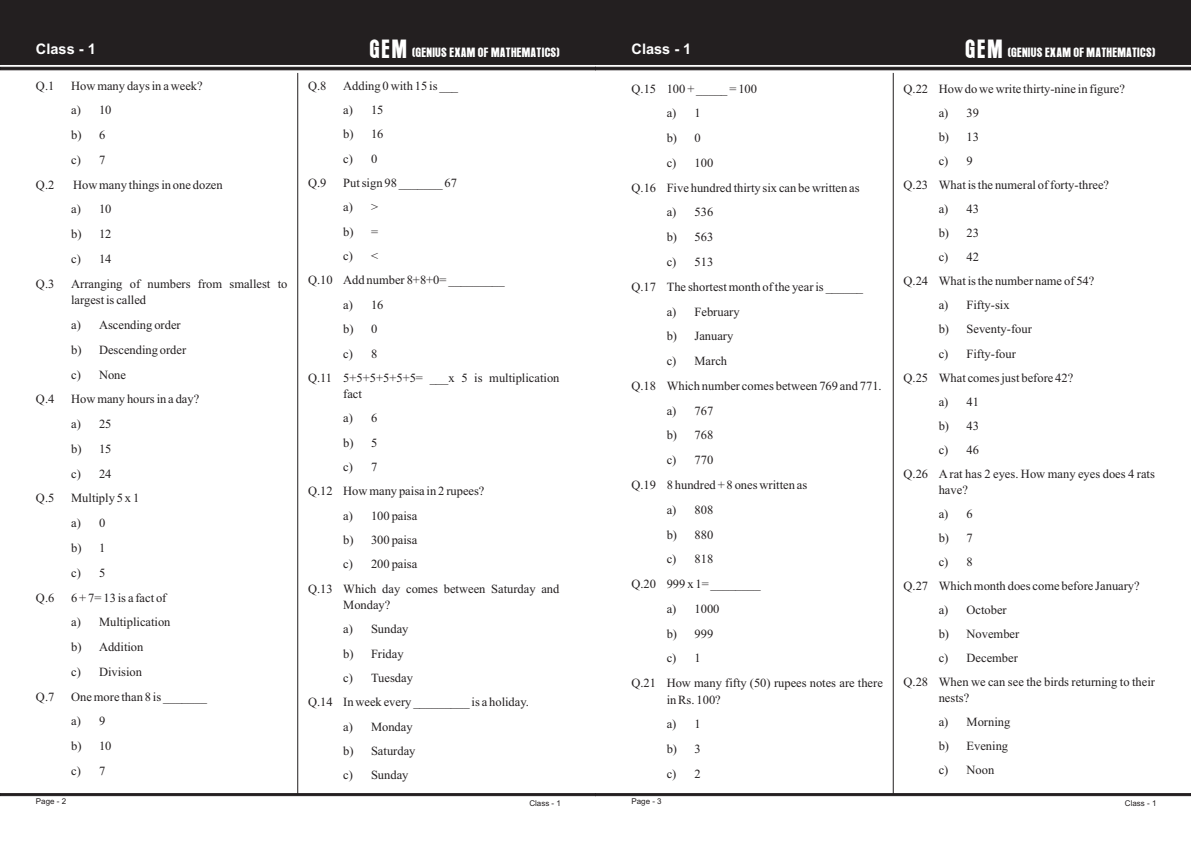
<style>
.page{position:relative;width:1191px;height:842px;background:#fff}
.page>*{position:absolute;margin:0;border:0;box-sizing:border-box;transform-origin:0 0}
.t1{font:700 14.5px "Arial";color:#fff}
.t2{font:12.5px/24.8px "Times New Roman";color:#231f20}
.t3{font:11.7px "Aurora";color:#fff}
.t4{font:8px "Arial";color:#231f20}
.s1{font-size:23px}
</style>
<div class="page">
<hr style="left:297px;top:73px;width:1px;height:721px;background:#231f20">
<svg style="left:0;top:793px;width:1191px;height:3px;background:#2b2728"></svg>
<div style="left:0;top:0;width:1191px;height:70px;background:#231f20"></div>
<hr style="left:892px;top:73px;width:1px;height:721px;background:#231f20">
<p class="t1" style="left:36px;top:43px;width:61px">Class - 1</p>
<p class="t3" style="left:370px;top:47px;width:192px"><span class="s1">GEM</span> (GENIUS EXAM OF MATHEMATICS)</p>
<p class="t2" style="left:36px;top:74px;width:20px">Q.1</p>
<p class="t2" style="left:71px;top:74px;width:133px">How many days in a week? a) 10<br>b) 6<br>c) 7</p>
<p class="t2" style="left:36px;top:173px;width:20px">Q.2</p>
<p class="t2" style="left:71px;top:173px;width:153px">How many things in one dozen a) 10<br>b) 12<br>c) 14</p>
<p class="t2" style="left:36px;top:272px;width:20px">Q.3</p>
<p class="t2" style="left:71px;top:277px;width:218px;line-height:16.4px">Arranging of numbers from smallest to largest is called</p>
<p class="t2" style="left:71px;top:314px;width:117px">a) Ascending order b) Descending order c) None</p>
<p class="t2" style="left:36px;top:388px;width:20px">Q.4</p>
<p class="t2" style="left:71px;top:388px;width:130px">How many hours in a day? a) 25<br>b) 15<br>c) 24</p>
<p class="t2" style="left:36px;top:487px;width:20px">Q.5</p>
<p class="t2" style="left:71px;top:487px;width:70px">Multiply 5 x 1 a) 0<br>b) 1<br>c) 5</p>
<p class="t2" style="left:36px;top:586px;width:20px">Q.6</p>
<p class="t2" style="left:71px;top:586px;width:101px">6 + 7= 13 is a fact of a) Multiplication b) Addition<br>c) Division</p>
<p class="t2" style="left:36px;top:685px;width:20px">Q.7</p>
<p class="t2" style="left:71px;top:685px;width:137px">One more than 8 is _______ a) 9<br>b) 10<br>c) 7</p>
<p class="t2" style="left:308px;top:74px;width:20px">Q.8</p>
<p class="t2" style="left:343px;top:74px;width:116px;line-height:24.4px">Adding 0 with 15 is ___ a) 15<br>b) 16<br>c) 0</p>
<p class="t2" style="left:308px;top:172px;width:20px">Q.9</p>
<p class="t2" style="left:343px;top:172px;width:115px">Put sign 98 _______ 67</p>
<p class="t2" style="left:343px;top:196px;width:36px">a) &gt;</p>
<p class="t2" style="left:343px;top:220px;width:36px">b) =</p>
<p class="t2" style="left:343px;top:245px;width:36px">c) &lt;</p>
<p class="t2" style="left:308px;top:269px;width:198px">Q.10 Add number 8+8+0= _________</p>
<p class="t2" style="left:343px;top:293px;width:42px">a) 16</p>
<p class="t2" style="left:343px;top:318px;width:36px">b) 0</p>
<p class="t2" style="left:343px;top:342px;width:36px">c) 8</p>
<p class="t2" style="left:308px;top:367px;width:253px">Q.11 5+5+5+5+5+5= ___x 5 is multiplication</p>
<p class="t2" style="left:343px;top:382px;width:20px">fact</p>
<p class="t2" style="left:343px;top:407px;width:36px">a) 6</p>
<p class="t2" style="left:343px;top:431px;width:36px">b) 5</p>
<p class="t2" style="left:343px;top:456px;width:36px">c) 7</p>
<p class="t2" style="left:308px;top:480px;width:178px">Q.12 How many paisa in 2 rupees?</p>
<p class="t2" style="left:343px;top:504px;width:76px">a) 100 paisa</p>
<p class="t2" style="left:343px;top:529px;width:76px">b) 300 paisa</p>
<p class="t2" style="left:343px;top:553px;width:76px">c) 200 paisa</p>
<p class="t2" style="left:308px;top:577px;width:253px">Q.13 Which day comes between Saturday and</p>
<p class="t2" style="left:343px;top:593px;width:49px">Monday?</p>
<p class="t2" style="left:343px;top:618px;width:67px">a) Sunday</p>
<p class="t2" style="left:343px;top:642px;width:62px">b) Friday</p>
<p class="t2" style="left:343px;top:666px;width:71px">c) Tuesday</p>
<p class="t2" style="left:308px;top:691px;width:222px">Q.14 In week every _________ is a holiday.</p>
<p class="t2" style="left:343px;top:715px;width:71px">a) Monday</p>
<p class="t2" style="left:343px;top:739px;width:74px">b) Saturday</p>
<p class="t2" style="left:343px;top:764px;width:67px">c) Sunday</p>
<p class="t1" style="left:631px;top:43px;width:61px">Class - 1</p>
<p class="t3" style="left:965px;top:47px;width:192px"><span class="s1">GEM</span> (GENIUS EXAM OF MATHEMATICS)</p>
<p class="t2" style="left:903px;top:77px;width:223px">Q.22 How do we write thirty-nine in figure?</p>
<p class="t2" style="left:938px;top:101px;width:42px">a) 39</p>
<p class="t2" style="left:938px;top:125px;width:42px">b) 13</p>
<p class="t2" style="left:938px;top:149px;width:36px">c) 9</p>
<p class="t2" style="left:903px;top:174px;width:207px">Q.23 What is the numeral of forty-three?</p>
<p class="t2" style="left:938px;top:198px;width:42px">a) 43</p>
<p class="t2" style="left:938px;top:222px;width:42px">b) 23</p>
<p class="t2" style="left:938px;top:246px;width:42px">c) 42</p>
<p class="t2" style="left:903px;top:270px;width:192px">Q.24 What is the number name of 54?</p>
<p class="t2" style="left:938px;top:294px;width:72px">a) Fifty-six</p>
<p class="t2" style="left:938px;top:318px;width:95px">b) Seventy-four</p>
<p class="t2" style="left:938px;top:342px;width:79px">c) Fifty-four</p>
<p class="t2" style="left:903px;top:366px;width:171px">Q.25 What comes just before 42?</p>
<p class="t2" style="left:938px;top:390px;width:42px">a) 41</p>
<p class="t2" style="left:938px;top:414px;width:42px">b) 43</p>
<p class="t2" style="left:938px;top:438px;width:42px">c) 46</p>
<p class="t2" style="left:903px;top:463px;width:253px">Q.26 Arat has 2 eyes. How many eyes does 4 rats</p>
<p class="t2" style="left:938px;top:478px;width:31px">have?</p>
<p class="t2" style="left:938px;top:502px;width:36px">a) 6</p>
<p class="t2" style="left:938px;top:526px;width:36px">b) 7</p>
<p class="t2" style="left:938px;top:551px;width:36px">c) 8</p>
<p class="t2" style="left:903px;top:575px;width:238px">Q.27 Which month does come before January?</p>
<p class="t2" style="left:938px;top:599px;width:70px">a) October</p>
<p class="t2" style="left:938px;top:623px;width:82px">b) November</p>
<p class="t2" style="left:938px;top:647px;width:81px">c) December</p>
<p class="t2" style="left:903px;top:671px;width:253px">Q.28 When we can see the birds returning to their</p>
<p class="t2" style="left:938px;top:687px;width:73px;line-height:24.1px">nests?<br>a) Morning b) Evening c) Noon</p>
<p class="t2" style="left:631px;top:77px;width:127px">Q.15 100 + _____ = 100</p>
<p class="t2" style="left:666px;top:102px;width:36px">a) 1</p>
<p class="t2" style="left:666px;top:127px;width:36px">b) 0</p>
<p class="t2" style="left:666px;top:152px;width:48px">c) 100</p>
<p class="t2" style="left:631px;top:176px;width:230px">Q.16 Five hundred thirty six can be written as</p>
<p class="t2" style="left:666px;top:201px;width:48px">a) 536</p>
<p class="t2" style="left:666px;top:226px;width:48px">b) 563</p>
<p class="t2" style="left:666px;top:251px;width:48px">c) 513</p>
<p class="t2" style="left:631px;top:275px;width:233px">Q.17 The shortest month of the year is ______</p>
<p class="t2" style="left:666px;top:300px;width:74px">a) February</p>
<p class="t2" style="left:666px;top:325px;width:68px">b) January</p>
<p class="t2" style="left:666px;top:350px;width:62px">c) March</p>
<p class="t2" style="left:631px;top:375px;width:252px">Q.18 Which number comes between 769 and 771.</p>
<p class="t2" style="left:666px;top:399px;width:48px">a) 767</p>
<p class="t2" style="left:666px;top:424px;width:48px">b) 768</p>
<p class="t2" style="left:666px;top:449px;width:48px">c) 770</p>
<p class="t2" style="left:631px;top:474px;width:177px">Q.19 8 hundred + 8 ones written as</p>
<p class="t2" style="left:666px;top:498px;width:48px">a) 808</p>
<p class="t2" style="left:666px;top:523px;width:48px">b) 880</p>
<p class="t2" style="left:666px;top:548px;width:48px">c) 818</p>
<p class="t2" style="left:631px;top:573px;width:131px">Q.20 999 x 1= ________</p>
<p class="t2" style="left:666px;top:597px;width:54px">a) 1000</p>
<p class="t2" style="left:666px;top:622px;width:48px">b) 999</p>
<p class="t2" style="left:666px;top:647px;width:36px">c) 1</p>
<p class="t2" style="left:631px;top:672px;width:253px">Q.21 How many fifty (50) rupees notes are there</p>
<p class="t2" style="left:666px;top:688px;width:56px">in Rs. 100? a) 1<br>b) 3<br>c) 2</p>
<p class="t4" style="left:36px;top:798px;width:32px">Page - 2</p>
<p class="t4" style="left:529px;top:800px;width:33px">Class - 1</p>
<p class="t4" style="left:631px;top:798px;width:32px">Page - 3</p>
<p class="t4" style="left:1124px;top:800px;width:33px">Class - 1</p>
</div>
